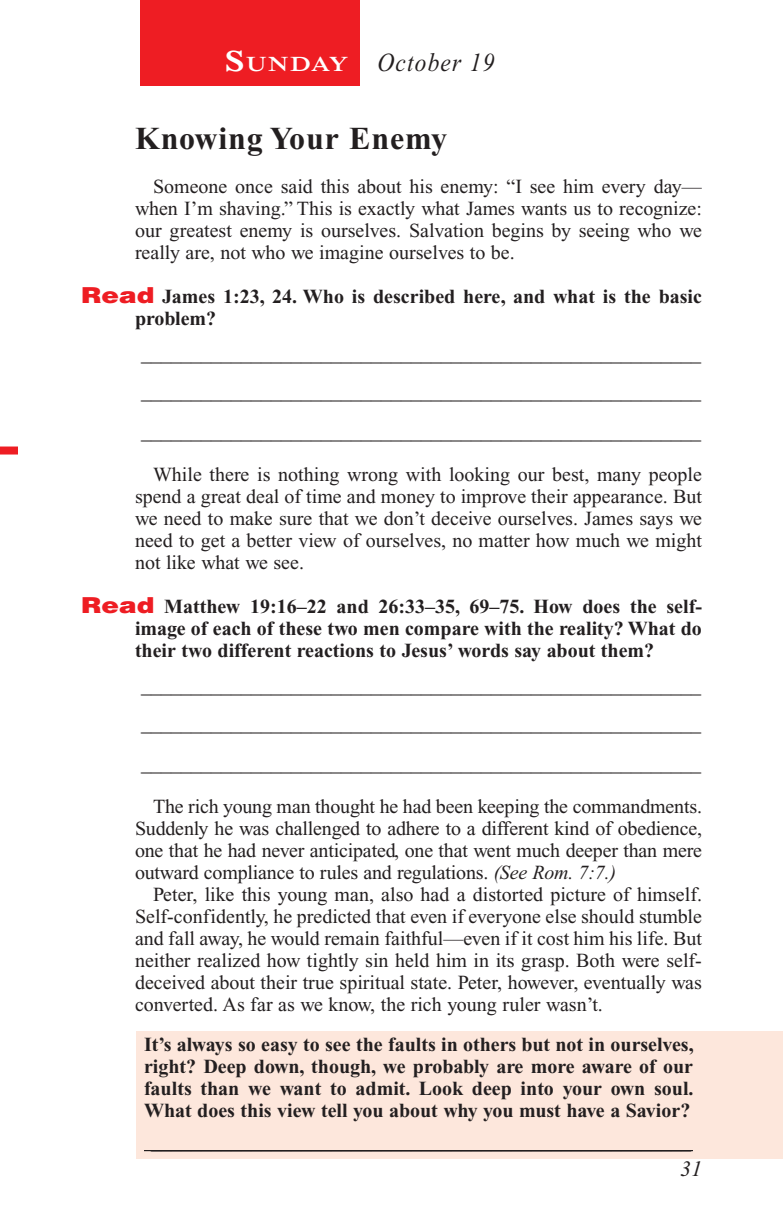
<style>
.page{position:relative;width:783px;height:1224px;background:#fff}
.page>*{position:absolute;margin:0;border:0;box-sizing:border-box;transform-origin:0 0}
.Head{font:700 32px "Times New Roman PS Std";letter-spacing:.025em;color:#231f20}
.Lesson_Dates{font:italic 26px "Times New Roman PS Std";letter-spacing:.05em;color:#231f20;scale:.9 1}
.t1{font:italic 22px "Times New Roman PS Std";color:#231f20}
.Daily_Header{font:600 21px "Times NRMT Std";letter-spacing:.045em;color:#fff;scale:1.1 1}
.Body{font:20px/22px "Times New Roman PS Std";color:#231f20;text-align:justify}
.Blank_Lines{font:20px "Times New Roman PS Std";color:#231f20}
.Question{font:700 20px/22px "Times New Roman PS Std";color:#231f20}
.x-screened_box-text{font:700 20px/22px "Times New Roman PS Std";color:#231f20;text-align:justify}
.Blank_Lines_SB{font:20px "Times New Roman PS Std";color:#231f20}
.Blank_Lines_In_Scree{font:20px "Times New Roman PS Std";color:#231f20}
.s1{font-size:30px}
.s2{font-family:"Helvetica LT Std";font-weight:900;font-size:22px;color:#ee1d23}
.s3{font-style:italic}
</style>
<div class="page">
<div style="left:140px;top:0;width:220px;height:86px;background:#ee1d23"></div>
<div style="left:0;top:447px;width:18px;height:8px;background:#ee1d23"></div>
<div style="left:137px;top:1031px;width:646px;height:128px;background:#fde7dc"></div>
<hr style="left:144px;top:1150px;width:549px;height:1px;background:#231f20">
<p class="Daily_Header" style="left:225px;top:52px;width:114px"><span class="s1">S</span>UNDAY</p>
<p class="Lesson_Dates" style="left:378px;top:48px;width:132px">October 19</p>
<p class="Head" style="left:135px;top:120px;width:314px">Knowing Your Enemy</p>
<p class="Body" style="left:135px;top:175px;width:569px;text-indent:18px">Someone once said this about his enemy: “I see him every day— when I’m shaving.” This is exactly what James wants us to recognize: our greatest enemy is ourselves. Salvation begins by seeing who we really are, not who we imagine ourselves to be.</p>
<p class="Question" style="left:135px;top:285px;width:569px;text-indent:-54px"><span class="s2">Read</span> James 1:23, 24. Who is described here, and what is the basic problem?</p>
<p class="Blank_Lines_SB" style="left:141px;top:343px;width:561px">________________________________________________________</p>
<p class="Blank_Lines" style="left:141px;top:381px;width:561px">________________________________________________________</p>
<p class="Blank_Lines" style="left:141px;top:421px;width:561px">________________________________________________________</p>
<p class="Body" style="left:135px;top:463px;width:569px;text-indent:18px">While there is nothing wrong with looking our best, many people spend a great deal of time and money to improve their appearance. But we need to make sure that we don’t deceive ourselves. James says we need to get a better view of ourselves, no matter how much we might not like what we see.</p>
<p class="Question" style="left:135px;top:595px;width:569px;text-align:justify;text-indent:-54px"><span class="s2">Read</span> Matthew 19:16–22 and 26:33–35, 69–75. How does the self&shy;image of each of these two men compare with the reality? What do their two different reactions to Jesus’ words say about them?</p>
<p class="Blank_Lines_SB" style="left:141px;top:675px;width:561px">________________________________________________________</p>
<p class="Blank_Lines" style="left:141px;top:713px;width:561px">________________________________________________________</p>
<p class="Blank_Lines" style="left:141px;top:753px;width:561px">________________________________________________________</p>
<p class="Body" style="left:135px;top:795px;width:569px;text-indent:18px">The rich young man thought he had been keeping the commandments.<br>Suddenly he was challenged to adhere to a different kind of obedience, one that he had never anticipated, one that went much deeper than mere outward compliance to rules and regulations. <span class="s3">(See Rom. 7:7.)</span></p>
<p class="Body" style="left:135px;top:883px;width:569px;text-indent:18px">Peter, like this young man, also had a distorted picture of himself.<br>Self-confidently, he predicted that even if everyone else should stumble and fall away, he would remain faithful—even if it cost him his life. But neither realized how tightly sin held him in its grasp. Both were self&shy;deceived about their true spiritual state. Peter, however, eventually was converted. As far as we know, the rich young ruler wasn’t.</p>
<p class="x-screened_box-text" style="left:144px;top:1033px;width:551px">It’s always so easy to see the faults in others but not in ourselves, right? Deep down, though, we probably are more aware of our faults than we want to admit. Look deep into your own soul.<br>What does this view tell you about why you must have a Savior?</p>
<p class="Blank_Lines_In_Scree" style="left:151px;top:1131px;width:541px">______________________________________________________</p>
<p class="t1" style="left:680px;top:1157px;width:23px">31</p>
</div>
